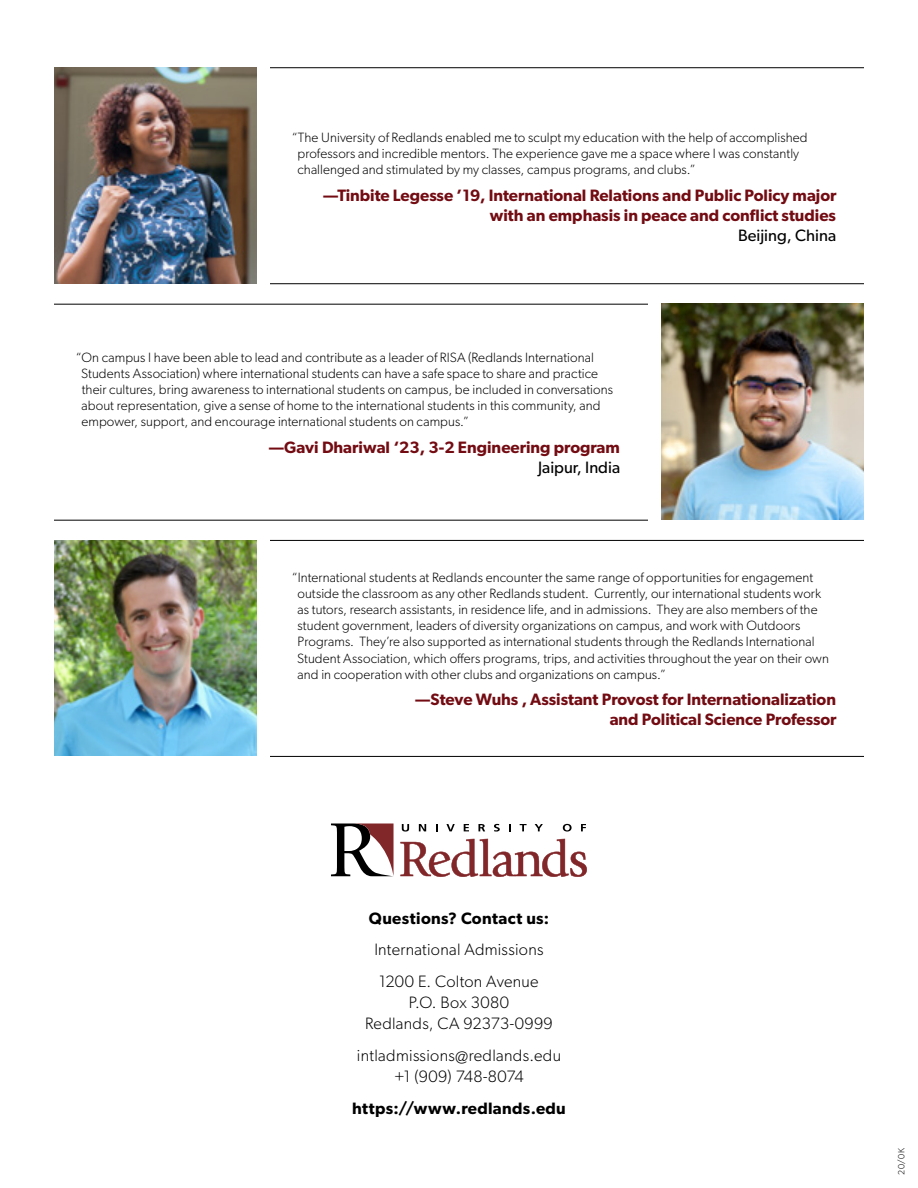
<style>
.page{position:relative;width:918px;height:1188px;background:#fff}
.page>*{position:absolute;margin:0;border:0;box-sizing:border-box;transform-origin:0 0}
.t1{font:600 16.5px/19.8px "Gibson";color:#730b12;text-align:right}
.t2{font:300 16.5px/21px "Gibson";letter-spacing:.02em;color:#000;text-align:center}
.t3{font:600 16.5px "Gibson";letter-spacing:.02em;color:#000}
.t4{font:16.5px "Gibson";color:#000}
.t5{font:300 13.5px/16.2px "Gibson";letter-spacing:.005em;color:#000}
.t6{font:300 9px "Gibson";color:#000}
</style>
<div class="page">
<svg style="left:400px;top:839px;width:187px;height:38px"></svg>
<svg style="left:402px;top:824px;width:7px;height:8px"></svg>
<svg style="left:419px;top:824px;width:7px;height:7px"></svg>
<svg style="left:436px;top:824px;width:2px;height:7px"></svg>
<svg style="left:446px;top:824px;width:9px;height:7px"></svg>
<svg style="left:464px;top:824px;width:5px;height:7px"></svg>
<svg style="left:478px;top:824px;width:7px;height:7px"></svg>
<svg style="left:494px;top:824px;width:6px;height:8px"></svg>
<svg style="left:509px;top:824px;width:2px;height:7px"></svg>
<svg style="left:520px;top:824px;width:7px;height:7px"></svg>
<svg style="left:535px;top:824px;width:8px;height:7px"></svg>
<svg style="left:563px;top:824px;width:9px;height:8px"></svg>
<svg style="left:581px;top:824px;width:5px;height:7px"></svg>
<svg style="left:331px;top:824px;width:63px;height:52px"></svg>
<img style="left:54px;top:540px;width:202px;height:216px">
<hr style="left:270px;top:756px;width:594px;height:1px;background:#000">
<hr style="left:270px;top:540px;width:594px;height:1px;background:#000">
<img style="left:662px;top:304px;width:202px;height:216px">
<hr style="left:54px;top:520px;width:594px;height:1px;background:#000">
<hr style="left:54px;top:304px;width:594px;height:1px;background:#000">
<img style="left:54px;top:68px;width:202px;height:216px">
<hr style="left:270px;top:283px;width:594px;height:1px;background:#000">
<hr style="left:270px;top:67px;width:594px;height:1px;background:#000">
<p class="t5" style="left:297px;top:129px;width:512px;text-indent:-6px">“The University of Redlands enabled me to sculpt my education with the help of accomplished professors and incredible mentors. The experience gave me a space where I was constantly challenged and stimulated by my classes, campus programs, and clubs.”</p>
<p class="t1" style="left:323px;top:185px;width:515px">—Tinbite Legesse ’19, International Relations and Public Policy major with an emphasis in peace and conflict studies</p>
<p class="t4" style="left:738px;top:225px;width:100px">Beijing, China</p>
<p class="t5" style="left:81px;top:349px;width:533px;text-indent:-5px">“On campus I have been able to lead and contribute as a leader of RISA (Redlands International Students Association) where international students can have a safe space to share and practice their cultures, bring awareness to international students on campus, be included in conversations about representation, give a sense of home to the international students in this community, and empower, support, and encourage international students on campus.”</p>
<p class="t1" style="left:269px;top:437px;width:352px">—Gavi Dhariwal ‘23, 3-2 Engineering program</p>
<p class="t4" style="left:538px;top:457px;width:83px">Jaipur, India</p>
<p class="t5" style="left:297px;top:569px;width:533px;text-indent:-5px">“International students at Redlands encounter the same range of opportunities for engagement outside the classroom as any other Redlands student. Currently, our international students work as tutors, research assistants, in residence life, and in admissions. They are also members of the student government, leaders of diversity organizations on campus, and work with Outdoors Programs. They’re also supported as international students through the Redlands International Student Association, which offers programs, trips, and activities throughout the year on their own and in cooperation with other clubs and organizations on campus.”</p>
<p class="t1" style="left:415px;top:689px;width:423px">—Steve Wuhs , Assistant Provost for Internationalization and Political Science Professor</p>
<p class="t3" style="left:369px;top:908px;width:182px">Questions? Contact us:</p>
<p class="t2" style="left:374px;top:934px;width:171px;line-height:31.8px">International Admissions<br>1200 E. Colton Avenue</p>
<p class="t2" style="left:365px;top:992px;width:189px">P.O. Box 3080<br>Redlands, CA 92373-0999</p>
<p class="t2" style="left:357px;top:1045px;width:206px">intladmissions@redlands.edu +1 (909) 748-8074</p>
<p class="t3" style="left:352px;top:1098px;width:215px">https://www.redlands.edu</p>
<p class="t6" style="left:896px;top:1174px;width:28px;rotate:-90deg">20/0K</p>
</div>
